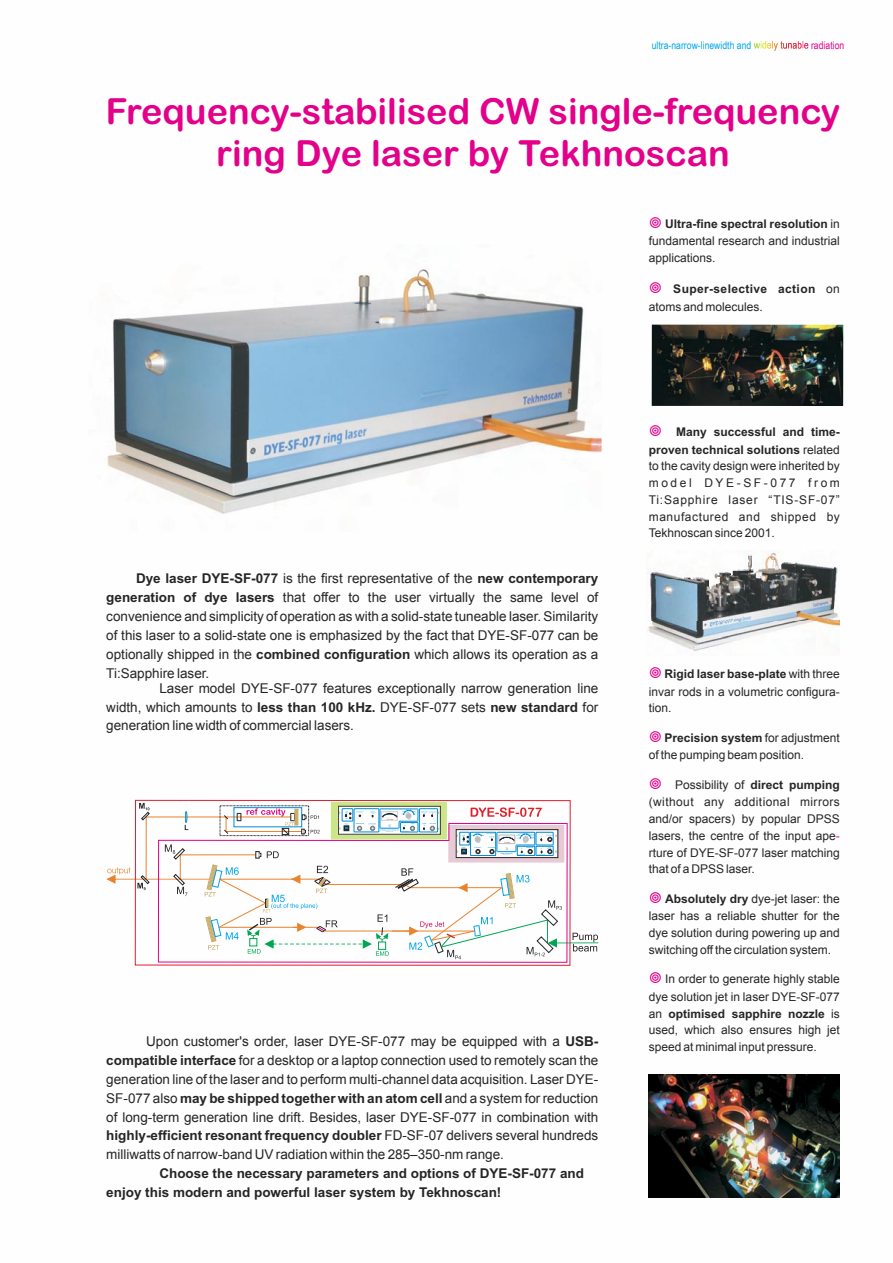
<style>
.page{position:relative;width:893px;height:1263px;background:#fff}
.page>*{position:absolute;margin:0;border:0;box-sizing:border-box;transform-origin:0 0}
.t1{font:36px/41.7px "Arial Rounded MT Bold";color:#e3008a;text-align:center}
.t2{font:13.5px/18.9px "Arial";color:#272425;text-align:justify}
.t3{font:700 13.5px "Arial";color:#272425}
.t4{font:12px/17px "Arial";color:#272425;text-align:justify}
.t5{font:700 12px/17.5px "Arial";letter-spacing:.03em;color:#272425}
.t6{font:10.5px "Arial Narrow";color:#00a6ec}
.t7{font:10.5px "Arial Narrow";color:#e3008a}
.s1{font-weight:700}
.s2{font-weight:400}
.s3{color:#e3008a}
</style>
<div class="page">
<img style="left:647px;top:550px;width:193px;height:81px">
<img style="left:690px;top:622px;width:126px;height:28px">
<img style="left:650px;top:630px;width:49px;height:21px">
<img style="left:650px;top:574px;width:2px;height:47px">
<svg style="left:647px;top:621px;width:6px;height:11px"></svg>
<svg style="left:650px;top:570px;width:10px;height:4px"></svg>
<img style="left:656px;top:572px;width:29px;height:6px">
<img style="left:696px;top:577px;width:13px;height:3px">
<svg style="left:684px;top:577px;width:16px;height:2px"></svg>
<svg style="left:709px;top:555px;width:46px;height:33px"></svg>
<svg style="left:773px;top:560px;width:2px;height:8px"></svg>
<svg style="left:781px;top:561px;width:13px;height:8px"></svg>
<img style="left:798px;top:563px;width:41px;height:5px">
<img style="left:834px;top:568px;width:3px;height:41px">
<svg style="left:831px;top:609px;width:8px;height:10px"></svg>
<img style="left:649px;top:1074px;width:191px;height:123px">
<div style="left:331px;top:802px;width:116px;height:37px;background:#cbe588"></div>
<svg style="left:106px;top:803px;width:492px;height:156px"></svg>
<svg style="left:158px;top:822px;width:410px;height:141px"></svg>
<div style="left:135px;top:800px;width:436px;height:166px;border:1px solid #e11f2d"></div>
<img style="left:106px;top:269px;width:496px;height:245px">
<img style="left:652px;top:325px;width:191px;height:81px">
<svg style="left:754px;top:41px;width:55px;height:10px"></svg>
<p class="t6" style="left:652px;top:37px;width:101px">ultra-narrow-linewidth and</p>
<p class="t7" style="left:811px;top:37px;width:35px">radiation</p>
<p class="t1" style="left:106px;top:94px;width:736px">Frequency-stabilised CW single-frequency ring Dye laser by Tekhnoscan</p>
<p class="t4" style="left:649px;top:215px;width:193px;text-indent:16px"><span class="s1">Ultra-fine spectral resolution</span> in fundamental research and industrial applications.</p>
<p class="t5" style="left:649px;top:282px;width:193px;text-indent:25px">Super-selective action <span class="s2">on atoms and molecules.</span></p>
<p class="t2" style="left:106px;top:569px;width:494px;text-indent:30px"><span class="s1">Dye laser DYE-SF-077</span> is the first representative of the <span class="s1">new contemporary generation of dye lasers</span> that offer to the user virtually the same level of convenience and simplicity of operation as with a solid-state tuneable laser. Similarity of this laser to a solid-state one is emphasized by the fact that DYE-SF-077 can be optionally shipped in the <span class="s1">combined configuration</span> which allows its operation as a Ti:Sapphire laser.</p>
<p class="t2" style="left:106px;top:679px;width:494px;text-indent:53px">Laser model DYE-SF-077 features exceptionally narrow generation line width, which amounts to <span class="s1">less than 100 kHz.</span> DYE-SF-077 sets <span class="s1">new standard</span> for generation line width of commercial lasers.</p>
<p class="t2" style="left:146px;top:1032px;width:454px">Upon customer's order, laser DYE-SF-077 may be equipped with a <span class="s1">USB-</span></p>
<p class="t2" style="left:106px;top:1051px;width:494px"><span class="s1">compatible interface</span> for a desktop or a laptop connection used to remotely scan the</p>
<p class="t2" style="left:106px;top:1070px;width:494px">generation line of the laser and to perform multi-channel data acquisition. Laser DYE-</p>
<p class="t3" style="left:106px;top:1089px;width:494px"><span class="s2">SF-077 also</span> may be shipped together with an atom cell <span class="s2">and a system for reduction</span></p>
<p class="t2" style="left:106px;top:1107px;width:494px">of long-term generation line drift. Besides, laser DYE-SF-077 in combination with</p>
<p class="t3" style="left:106px;top:1127px;width:494px">highly-efficient resonant frequency doubler <span class="s2">FD-SF-07 delivers several hundreds</span></p>
<p class="t2" style="left:106px;top:1145px;width:399px">milliwatts of narrow-band UV radiation within the 285–350-nm range.</p>
<p class="t3" style="left:159px;top:1164px;width:426px">Choose the necessary parameters and options of DYE-SF-077 and</p>
<p class="t3" style="left:106px;top:1183px;width:397px">enjoy this modern and powerful laser system by Tekhnoscan!</p>
<p class="t4" style="left:649px;top:423px;width:193px;text-indent:27px"><span class="s1">Many successful and time&shy;proven technical solutions</span> related to the cavity design were inherited by model DYE-SF-077 from Ti:Sapphire laser “TIS-SF-07” manufactured and shipped by Tekhnoscan since 2001.</p>
<p class="t4" style="left:649px;top:665px;width:193px;text-indent:16px"><span class="s1">Rigid laser base-plate</span> with three invar rods in a volumetric configura&shy;tion.</p>
<p class="t4" style="left:649px;top:729px;width:193px;line-height:17.5px;text-indent:16px"><span class="s1">Precision system</span> for adjustment of the pumping beam position.</p>
<p class="t4" style="left:649px;top:776px;width:193px;text-indent:26px">Possibility of <span class="s1">direct pumping </span>(without any additional mirrors and/or spacers) by popular DPSS</p>
<p class="t4" style="left:649px;top:844px;width:193px">rture of DYE-SF-077 laser matching that of a DPSS laser.</p>
<p class="t4" style="left:649px;top:890px;width:193px;text-indent:17px"><span class="s1">Absolutely dry</span> dye-jet laser: the laser has a reliable shutter for the dye solution during powering up and switching off the circulation system.</p>
<p class="t4" style="left:649px;top:971px;width:193px;text-indent:17px">In order to generate highly stable dye solution jet in laser DYE-SF-077 an <span class="s1">optimised sapphire nozzle</span> is used, which also ensures high jet speed at minimal input pressure.</p>
<p class="t4" style="left:649px;top:827px;width:193px">lasers, the centre of the input ape<span class="s3">-</span></p>
</div>
